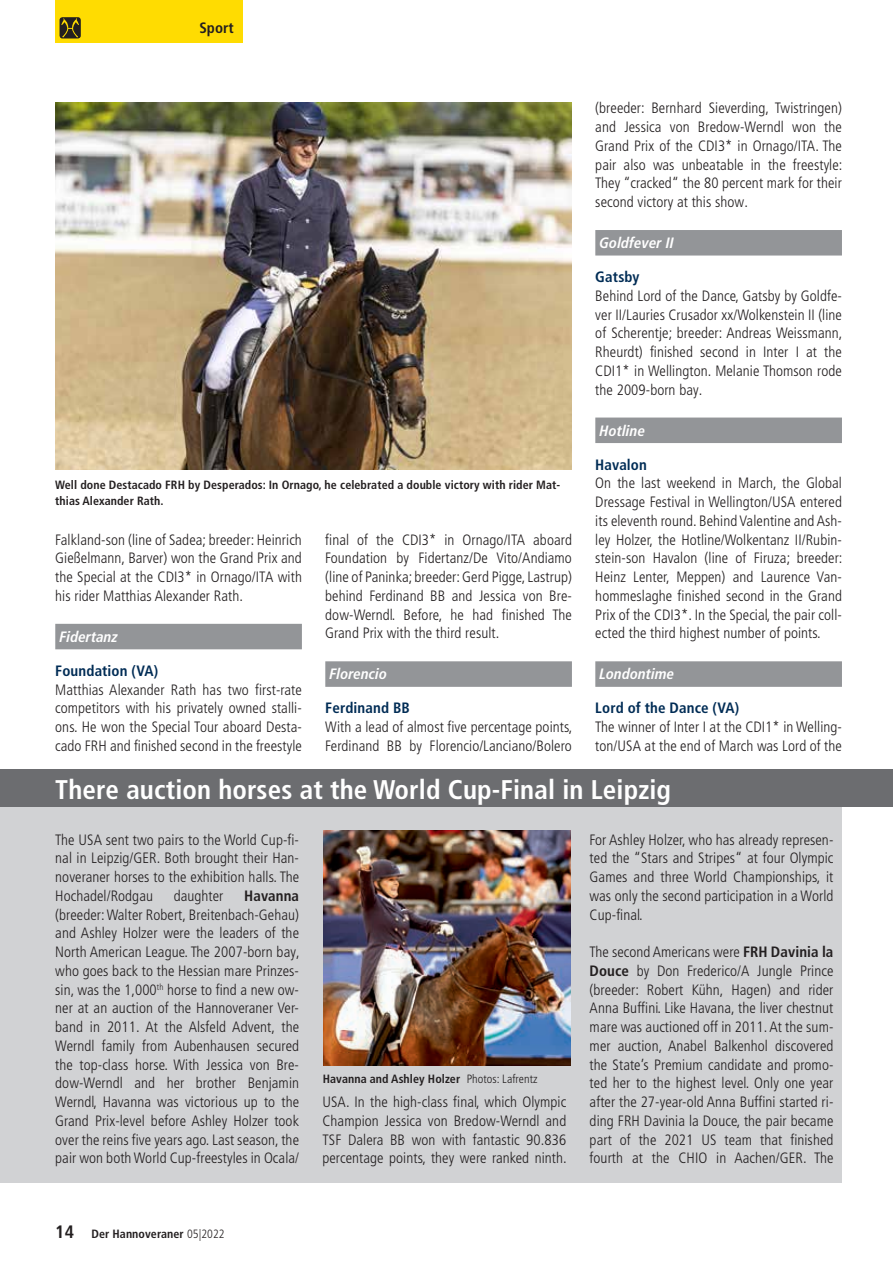
<style>
.page{position:relative;width:893px;height:1263px;background:#fff}
.page>*{position:absolute;margin:0;border:0;box-sizing:border-box;transform-origin:0 0}
.t1{font:700 condensed 27px "Frutiger LT Pro";letter-spacing:.005em;color:#fff}
.t2{font:300 condensed 15px/18.8px "Frutiger LT Pro";letter-spacing:.005em;color:#231f20;text-align:justify}
.t3{font:700 condensed 15px "Frutiger LT Pro";letter-spacing:.01em;color:#002c55}
.t4{font:italic 700 condensed 15px "Frutiger LT Pro";color:#fff}
.t5{font:700 condensed 15px "Frutiger LT Pro";letter-spacing:.005em;color:#231f20}
.t6{font:700 condensed 12px/15.8px "Frutiger LT Pro";letter-spacing:.005em;color:#231f20}
.s1{font-size:18px}
.s2{font-weight:300}
.s3{font-weight:700}
</style>
<div class="page">
<div style="left:55px;top:0;width:187px;height:43px;background:#ffdc01"></div>
<svg style="left:60px;top:17px;width:21px;height:21px"></svg>
<div style="left:55px;top:624px;width:247px;height:25px;background:#939598"></div>
<div style="left:325px;top:661px;width:247px;height:26px;background:#939598"></div>
<div style="left:0;top:807px;width:842px;height:375px;background:#d1d2d4"></div>
<img style="left:324px;top:831px;width:247px;height:235px">
<div style="left:0;top:770px;width:893px;height:37px;background:#6c6d70"></div>
<div style="left:595px;top:230px;width:247px;height:26px;background:#939598"></div>
<div style="left:595px;top:417px;width:247px;height:26px;background:#939598"></div>
<div style="left:595px;top:661px;width:247px;height:26px;background:#939598"></div>
<img style="left:55px;top:102px;width:517px;height:368px">
<p class="t5" style="left:199px;top:19px;width:36px">Sport</p>
<p class="t6" style="left:55px;top:477px;width:506px">Well done Destacado FRH by Desperados: In Ornago, he celebrated a double victory with rider Mat&shy;thias Alexander Rath.</p>
<p class="t2" style="left:55px;top:530px;width:248px">Falkland-son (line of Sadea; breeder: Heinrich Gießelmann, Barver) won the Grand Prix and the Special at the CDI3* in Ornago/ITA with his rider Matthias Alexander Rath.</p>
<p class="t4" style="left:60px;top:628px;width:60px">Fidertanz</p>
<p class="t3" style="left:55px;top:662px;width:104px">Foundation (VA)</p>
<p class="t2" style="left:55px;top:680px;width:248px">Matthias Alexander Rath has two first-rate competitors with his privately owned stalli&shy;ons. He won the Special Tour aboard Desta&shy;cado FRH and finished second in the freestyle</p>
<p class="t2" style="left:325px;top:530px;width:248px">final of the CDI3* in Ornago/ITA aboard Foundation by Fidertanz/De Vito/Andiamo (line of Paninka; breeder: Gerd Pigge, Lastrup) behind Ferdinand BB and Jessica von Bre&shy;dow-Werndl. Before, he had finished The Grand Prix with the third result.</p>
<p class="t4" style="left:330px;top:665px;width:59px">Florencio</p>
<p class="t3" style="left:325px;top:699px;width:86px">Ferdinand BB</p>
<p class="t2" style="left:325px;top:718px;width:249px">With a lead of almost five percentage points,<br>Ferdinand BB by Florencio/Lanciano/Bolero</p>
<p class="t2" style="left:595px;top:99px;width:249px">(breeder: Bernhard Sieverding, Twistringen) and Jessica von Bredow-Werndl won the Grand Prix of the CDI3* in Ornago/ITA. The pair also was unbeatable in the freestyle:<br>They “cracked“ the 80 percent mark for their second victory at this show.</p>
<p class="t4" style="left:600px;top:234px;width:76px">Goldfever II</p>
<p class="t3" style="left:595px;top:268px;width:46px">Gatsby</p>
<p class="t2" style="left:595px;top:286px;width:249px">Behind Lord of the Dance, Gatsby by Goldfe&shy;ver II/Lauries Crusador xx/Wolkenstein II (line of Scherentje; breeder: Andreas Weissmann, Rheurdt) finished second in Inter I at the CDI1* in Wellington. Melanie Thomson rode the 2009-born bay.</p>
<p class="t4" style="left:600px;top:421px;width:47px">Hotline</p>
<p class="t3" style="left:595px;top:455px;width:53px">Havalon</p>
<p class="t2" style="left:595px;top:474px;width:249px">On the last weekend in March, the Global Dressage Festival in Wellington/USA entered its eleventh round. Behind Valentine and Ash&shy;ley Holzer, the Hotline/Wolkentanz II/Rubin&shy;stein-son Havalon (line of Firuza; breeder:<br>Heinz Lenter, Meppen) and Laurence Van&shy;hommeslaghe finished second in the Grand Prix of the CDI3*. In the Special, the pair coll&shy;ected the third highest number of points.</p>
<p class="t4" style="left:600px;top:665px;width:76px">Londontime</p>
<p class="t3" style="left:595px;top:699px;width:145px">Lord of the Dance (VA)</p>
<p class="t2" style="left:595px;top:718px;width:248px">The winner of Inter I at the CDI1* in Welling&shy;ton/USA at the end of March was Lord of the</p>
<h1 class="t1" style="left:55px;top:773px;width:617px">There auction horses at the World Cup-Final in Leipzig</h1>
<p class="t2" style="left:55px;top:830px;width:245px">The USA sent two pairs to the World Cup-fi&shy;nal in Leipzig/GER. Both brought their Han&shy;noveraner horses to the exhibition halls. The Hochadel/Rodgau</p>
<p class="t2" style="left:174px;top:886px;width:51px">daughter</p>
<p class="t5" style="left:244px;top:887px;width:56px">Havanna</p>
<p class="t2" style="left:55px;top:905px;width:246px">(breeder: Walter Robert, Breitenbach-Gehau) and Ashley Holzer were the leaders of the North American League. The 2007-born bay, who goes back to the Hessian mare Prinzes&shy;sin, was the 1,000<sup>th</sup> horse to find a new ow&shy;ner at an auction of the Hannoveraner Ver&shy;band in 2011. At the Alsfeld Advent, the Werndl family from Aubenhausen secured the top-class horse. With Jessica von Bre&shy;dow-Werndl and her brother Benjamin Werndl, Havanna was victorious up to the Grand Prix-level before Ashley Holzer took over the reins five years ago. Last season, the pair won both World Cup-freestyles in Ocala/</p>
<p class="t6" style="left:55px;top:1226px;width:171px"><span class="s1">14</span> Der Hannoveraner <span class="s2">05|2022</span></p>
<p class="t6" style="left:323px;top:1071px;width:216px">Havanna and Ashley Holzer <span class="s2">Photos: Lafrentz</span></p>
<p class="t2" style="left:322px;top:1093px;width:246px">USA. In the high-class final, which Olympic Champion Jessica von Bredow-Werndl and TSF Dalera BB won with fantastic 90.836 percentage points, they were ranked ninth.</p>
<p class="t2" style="left:590px;top:830px;width:245px">For Ashley Holzer, who has already represen&shy;ted the “Stars and Stripes“ at four Olympic Games and three World Championships, it was only the second participation in a World Cup-final.</p>
<p class="t2" style="left:590px;top:943px;width:245px">The second Americans were <span class="s3">FRH Davinia la Douce</span> by Don Frederico/A Jungle Prince (breeder: Robert Kühn, Hagen) and rider Anna Buffini. Like Havana, the liver chestnut mare was auctioned off in 2011. At the sum&shy;mer auction, Anabel Balkenhol discovered the State’s Premium candidate and promo&shy;ted her to the highest level. Only one year after the 27-year-old Anna Buffini started ri&shy;ding FRH Davinia la Douce, the pair became part of the 2021 US team that finished fourth at the CHIO in Aachen/GER. The</p>
</div>
